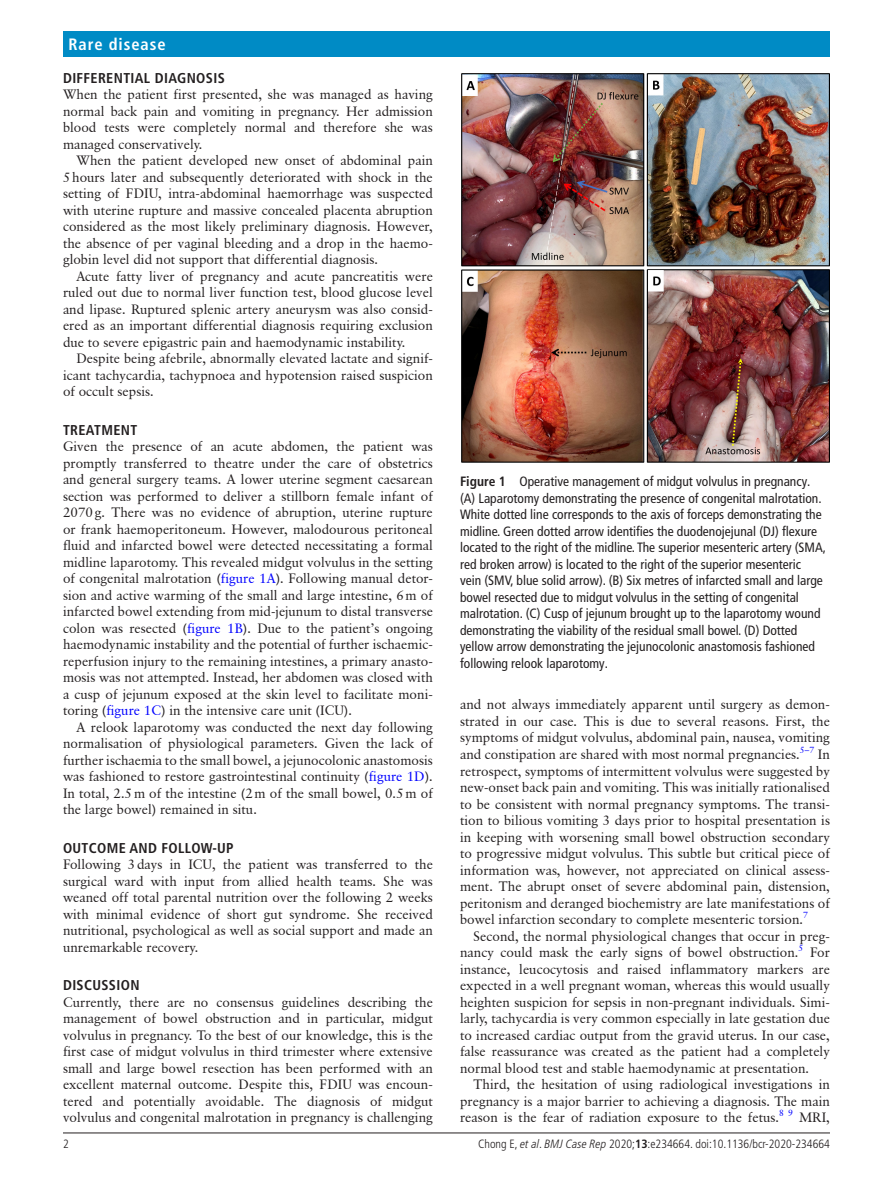
<style>
.page{position:relative;width:893px;height:1191px;background:#fff}
.page>*{position:absolute;margin:0;border:0;box-sizing:border-box;transform-origin:0 0}
.t1{font:700 condensed 16.5px "Frutiger LT Pro";letter-spacing:.055em;color:#fff}
.t2{font:700 condensed 14.25px "Frutiger LT Pro";letter-spacing:.025em;color:#231f20}
.t3{font:13.5px/16.5px "Classical Garamond BT";color:#231f20;text-align:justify}
.t4{font:condensed 13.5px/16.5px "Frutiger LT Pro";color:#231f20}
.t5{font:300 condensed 12px "Frutiger LT Pro";color:#231f20}
.s1{color:#00f}
.s2{font-weight:700}
.s3{font-style:italic}
</style>
<div class="page">
<hr style="left:63px;top:1132px;width:767px;height:1px;background:#231f20">
<div style="left:63px;top:31px;width:767px;height:25px;background:#008bc5"></div>
<img style="left:461px;top:73px;width:369px;height:389px">
<p class="t1" style="left:69px;top:34px;width:99px">RARE DISEASE</p>
<p class="t2" style="left:63px;top:69px;width:162px">DIFFERENTIAL DIAGNOSIS</p>
<p class="t3" style="left:63px;top:86px;width:371px">When the patient first presented, she was managed as having normal back pain and vomiting in pregnancy. Her admission blood tests were completely normal and therefore she was managed conservatively.</p>
<p class="t3" style="left:63px;top:152px;width:371px;text-indent:14px">When the patient developed new onset of abdominal pain 5hours later and subsequently deteriorated with shock in the setting of FDIU, intra-abdominal haemorrhage was suspected with uterine rupture and massive concealed placenta abruption considered as the most likely preliminary diagnosis. However, the absence of per vaginal bleeding and a drop in the haemo&shy;globin level did not support that differential diagnosis.</p>
<p class="t3" style="left:63px;top:268px;width:371px;text-indent:14px">Acute fatty liver of pregnancy and acute pancreatitis were ruled out due to normal liver function test, blood glucose level and lipase. Ruptured splenic artery aneurysm was also consid&shy;ered as an important differential diagnosis requiring exclusion due to severe epigastric pain and haemodynamic instability.</p>
<p class="t3" style="left:63px;top:350px;width:371px;text-indent:14px">Despite being afebrile, abnormally elevated lactate and signif&shy;icant tachycardia, tachypnoea and hypotension raised suspicion of occult sepsis.</p>
<p class="t2" style="left:63px;top:421px;width:33px">TREATM</p>
<p class="t2" style="left:113px;top:421px;width:24px">ENT</p>
<p class="t3" style="left:63px;top:438px;width:371px">Given the presence of an acute abdomen, the patient was promptly transferred to theatre under the care of obstetrics and general surgery teams. A lower uterine segment caesarean section was performed to deliver a stillborn female infant of 2070g. There was no evidence of abruption, uterine rupture or frank haemoperitoneum. However, malodourous peritoneal fluid and infarcted bowel were detected necessitating a formal midline laparotomy. This revealed midgut volvulus in the setting of congenital malrotation (<span class="s1">figure 1A</span>). Following manual detor&shy;sion and active warming of the small and large intestine, 6m of infarcted bowel extending from mid-jejunum to distal transverse colon was resected (<span class="s1">figure 1B</span>). Due to the patient’s ongoing haemodynamic instability and the potential of further ischaemic&shy;reperfusion injury to the remaining intestines, a primary anasto&shy;mosis was not attempted. Instead, her abdomen was closed with a cusp of jejunum exposed at the skin level to facilitate moni&shy;toring (<span class="s1">figure 1C</span>) in the intensive care unit (ICU).</p>
<p class="t3" style="left:63px;top:718px;width:371px;text-indent:14px">A relook laparotomy was conducted the next day following normalisation of physiological parameters. Given the lack of further ischaemia to the small bowel, a jejunocolonic anastomosis was fashioned to restore gastrointestinal continuity (<span class="s1">figure 1D</span>).<br>In total, 2.5m of the intestine (2m of the small bowel, 0.5m of the large bowel) remained in situ.</p>
<p class="t2" style="left:63px;top:839px;width:10px">OUTC</p>
<p class="t2" style="left:97px;top:839px;width:138px">OME AND FOLLOW-UP</p>
<p class="t3" style="left:63px;top:856px;width:371px">Following 3days in ICU, the patient was transferred to the surgical ward with input from allied health teams. She was weaned off total parental nutrition over the following 2 weeks with minimal evidence of short gut syndrome. She received nutritional, psychological as well as social support and made an unremarkable recovery.</p>
<p class="t2" style="left:63px;top:976px;width:23px">DISCUSS</p>
<p class="t2" style="left:116px;top:976px;width:25px">ION</p>
<p class="t3" style="left:63px;top:993px;width:371px">Currently, there are no consensus guidelines describing the management of bowel obstruction and in particular, midgut volvulus in pregnancy. To the best of our knowledge, this is the first case of midgut volvulus in third trimester where extensive small and large bowel resection has been performed with an excellent maternal outcome. Despite this, FDIU was encoun&shy;tered and potentially avoidable. The diagnosis of midgut volvulus and congenital malrotation in pregnancy is challenging</p>
<p class="t4" style="left:460px;top:473px;width:368px"><span class="s2">FIGURE 1</span> Operative management of midgut volvulus in pregnancy. (A) Laparotomy demonstrating the presence of congenital malrotation.<br>White dotted line corresponds to the axis of forceps demonstrating the midline. Green dotted arrow identifies the duodenojejunal (DJ) flexure located to the right of the midline. The superior mesenteric artery (SMA, red broken arrow) is located to the right of the superior mesenteric<br>vein (SMV, blue solid arrow). (B) Six metres of infarcted small and large bowel resected due to midgut volvulus in the setting of congenital malrotation. (C) Cusp of jejunum brought up to the laparotomy wound demonstrating the viability of the residual small bowel. (D) Dotted yellow arrow demonstrating the jejunocolonic anastomosis fashioned following relook laparotomy.</p>
<p class="t3" style="left:460px;top:696px;width:371px">and not always immediately apparent until surgery as demon&shy;strated in our case. This is due to several reasons. First, the symptoms of midgut volvulus, abdominal pain, nausea, vomiting and constipation are shared with most normal pregnancies.<sup>5–7</sup> In retrospect, symptoms of intermittent volvulus were suggested by new-onset back pain and vomiting. This was initially rationalised to be consistent with normal pregnancy symptoms. The transi&shy;tion to bilious vomiting 3 days prior to hospital presentation is in keeping with worsening small bowel obstruction secondary to progressive midgut volvulus. This subtle but critical piece of information was, however, not appreciated on clinical assess&shy;ment. The abrupt onset of severe abdominal pain, distension, peritonism and deranged biochemistry are late manifestations of bowel infarction secondary to complete mesenteric torsion.<sup>7</sup></p>
<p class="t3" style="left:460px;top:927px;width:371px;text-indent:14px">Second, the normal physiological changes that occur in preg&shy;nancy could mask the early signs of bowel obstruction.<sup>5</sup></p>
<p class="t3" style="left:460px;top:944px;width:371px;text-indent:350px">For instance, leucocytosis and raised inflammatory markers are expected in a well pregnant woman, whereas this would usually heighten suspicion for sepsis in non-pregnant individuals. Simi&shy;larly, tachycardia is very common especially in late gestation due to increased cardiac output from the gravid uterus. In our case, false reassurance was created as the patient had a completely normal blood test and stable haemodynamic at presentation.</p>
<p class="t3" style="left:460px;top:1076px;width:371px;text-indent:14px">Third, the hesitation of using radiological investigations in pregnancy is a major barrier to achieving a diagnosis. The main reason is the fear of radiation exposure to the fetus.<sup>8</sup> <sup>9</sup> MRI,</p>
<p class="t5" style="left:63px;top:1136px;width:7px">2</p>
<p class="t5" style="left:478px;top:1136px;width:353px">Chong E, <span class="s3">et al</span>. <span class="s3">BMJ Case Rep</span> 2020;<span class="s2">13</span>:e234664. doi:10.1136/bcr-2020-234664</p>
</div>
